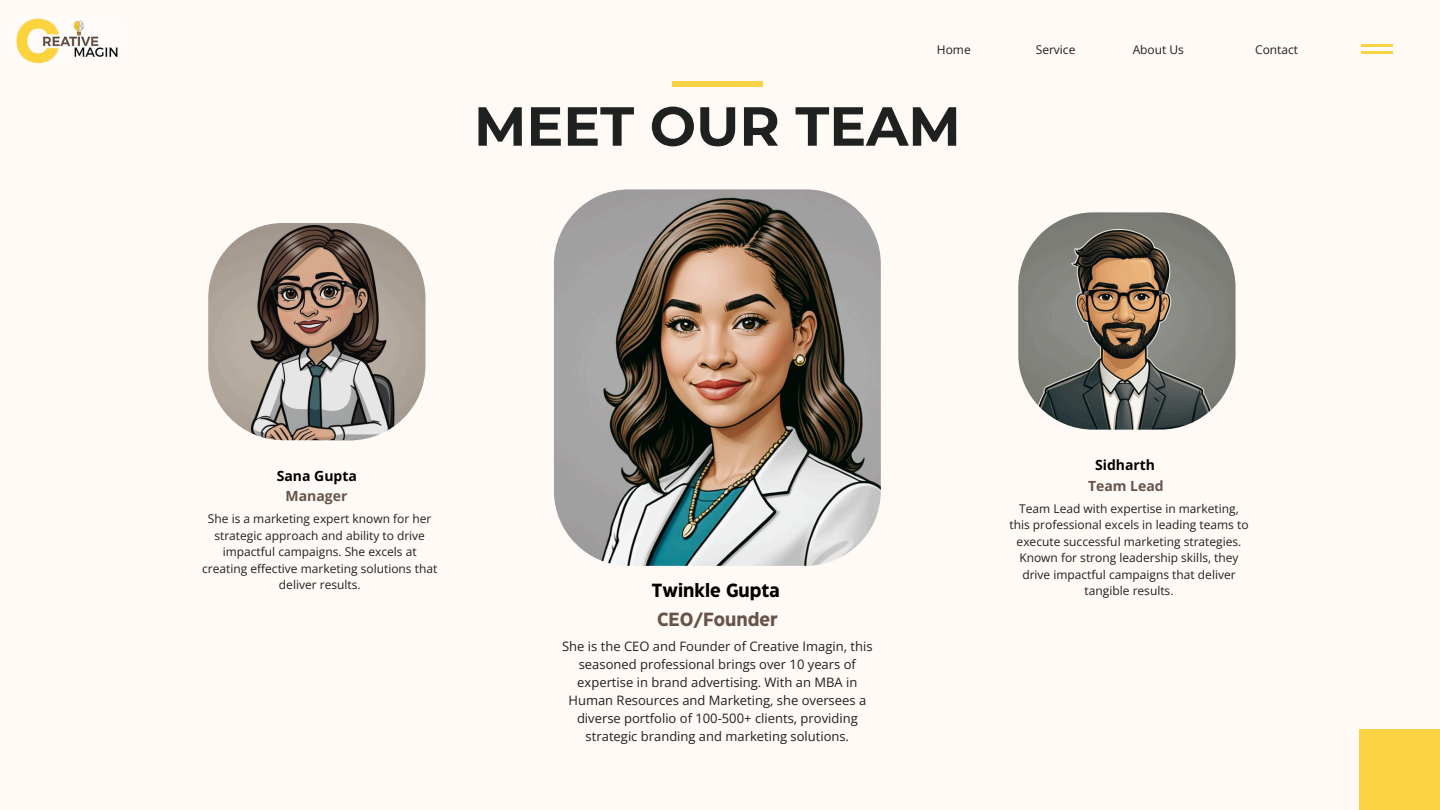
<style>
.page{position:relative;width:1440px;height:810px;background:#fffaf6}
.page>*{position:absolute;margin:0;border:0;box-sizing:border-box;transform-origin:0 0}
.t1{font:700 55px "Montserrat";color:#1f2020}
.t2{font:700 19px "Eastman Grotesque";color:#000}
.t3{font:700 19px "Eastman Grotesque";color:#66534a}
.t4{font:700 14px "Open Sans";color:#000}
.t5{font:700 14px "Open Sans";color:#66534a}
.t6{font:13px/18px "Open Sans";color:#1f2020;text-align:center}
.t7{font:12px/16.5px "Open Sans";color:#1f2020;text-align:center}
</style>
<div class="page">
<hr style="left:1362px;top:45px;width:31px;height:2px;background:#fad344">
<hr style="left:1362px;top:52px;width:31px;height:2px;background:#fad344">
<div style="left:1359px;top:729px;width:81px;height:81px;background:#fad344"></div>
<img style="left:208px;top:223px;width:217px;height:217px;border-radius:75px">
<img style="left:554px;top:189px;width:327px;height:377px;border-radius:75px">
<img style="left:1018px;top:212px;width:218px;height:218px;border-radius:75px">
<div style="left:672px;top:81px;width:91px;height:6px;background:#fad344"></div>
<img style="left:11px;top:16px;width:112px;height:49px;border-radius:17px">
<p class="t7" style="left:937px;top:41px;width:35px">Home</p>
<p class="t7" style="left:1036px;top:41px;width:41px">Service</p>
<p class="t7" style="left:1133px;top:41px;width:53px">About Us</p>
<p class="t7" style="left:1255px;top:41px;width:45px">Contact</p>
<h2 class="t1" style="left:474px;top:92px;width:488px">MEET OUR TEAM</h2>
<p class="t4" style="left:277px;top:466px;width:82px">Sana Gupta</p>
<h1 class="t7" style="left:202px;top:510px;width:237px">She is a marketing expert known for her strategic approach and ability to drive impactful campaigns. She excels at creating effective marketing solutions that deliver results.</h1>
<h4 class="t5" style="left:286px;top:486px;width:63px">Manager</h4>
<h3 class="t2" style="left:652px;top:583px;width:130px">Twinkle Gupta</h3>
<h3 class="t3" style="left:657px;top:612px;width:122px">CEO/Founder</h3>
<h3 class="t6" style="left:562px;top:637px;width:312px">She is the CEO and Founder of Creative Imagin, this seasoned professional brings over 10 years of expertise in brand advertising. With an MBA in Human Resources and Marketing, she oversees a diverse portfolio of 100-500+ clients, providing strategic branding and marketing solutions.</h3>
<p class="t4" style="left:1095px;top:455px;width:62px">Sidharth</p>
<h2 class="t7" style="left:1009px;top:500px;width:241px">Team Lead with expertise in marketing, this professional excels in leading teams to execute successful marketing strategies.<br>Known for strong leadership skills, they drive impactful campaigns that deliver tangible results.</h2>
<h3 class="t5" style="left:1088px;top:476px;width:77px">Team Lead</h3>
</div>
